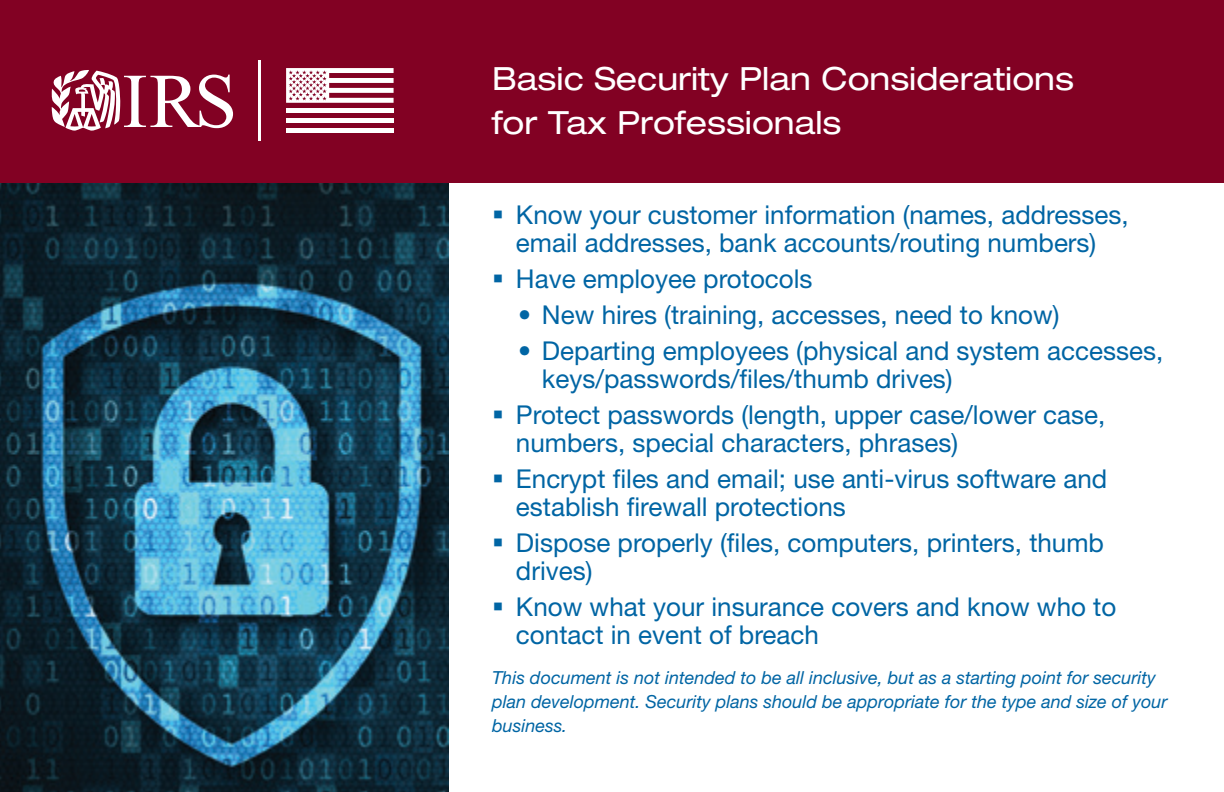
<style>
.page{position:relative;width:1224px;height:792px;background:#fff}
.page>*{position:absolute;margin:0;border:0;box-sizing:border-box;transform-origin:0 0}
.t1{font:expanded 32px/44px "Helvetica Neue LT Std";color:#fff}
.t2{font:26px/28px "Helvetica Neue LT Std";color:#0065a4}
.t3{font:italic 18px/24px "Helvetica Neue LT Std";color:#0065a4}
</style>
<div class="page">
<img style="left:0;top:182px;width:449px;height:610px">
<div style="left:0;top:0;width:1224px;height:182px;background:#820123"></div>
<svg style="left:286px;top:68px;width:108px;height:35px"></svg>
<div style="left:286px;top:108px;width:108px;height:5px;background:#fff"></div>
<div style="left:286px;top:118px;width:108px;height:5px;background:#fff"></div>
<div style="left:286px;top:128px;width:108px;height:5px;background:#fff"></div>
<svg style="left:51px;top:70px;width:182px;height:61px"></svg>
<hr style="left:259px;top:60px;width:2px;height:81px;background:#fff">
<h1 class="t1" style="left:492px;top:56px;width:584px">Basic Security Plan Considerations for Tax Professionals</h1>
<p class="t2" style="left:516px;top:200px;width:614px">Know your customer information (names, addresses, email addresses, bank accounts/routing numbers)</p>
<p class="t2" style="left:516px;top:264px;width:298px">Have employee protocols</p>
<p class="t2" style="left:518px;top:300px;width:543px">• New hires (training, accesses, need to know)</p>
<p class="t2" style="left:542px;top:336px;width:623px;text-indent:-24px">• Departing employees (physical and system accesses, keys/passwords/files/thumb drives)</p>
<p class="t2" style="left:516px;top:400px;width:591px">Protect passwords (length, upper case/lower case, numbers, special characters, phrases)</p>
<p class="t2" style="left:516px;top:464px;width:593px">Encrypt files and email; use anti-virus software and establish firewall protections</p>
<p class="t2" style="left:516px;top:528px;width:590px">Dispose properly (files, computers, printers, thumb drives)</p>
<p class="t2" style="left:516px;top:592px;width:602px">Know what your insurance covers and know who to contact in event of breach</p>
<p class="t3" style="left:492px;top:665px;width:677px">This document is not intended to be all inclusive, but as a starting point for security plan development. Security plans should be appropriate for the type and size of your business.</p>
</div>
